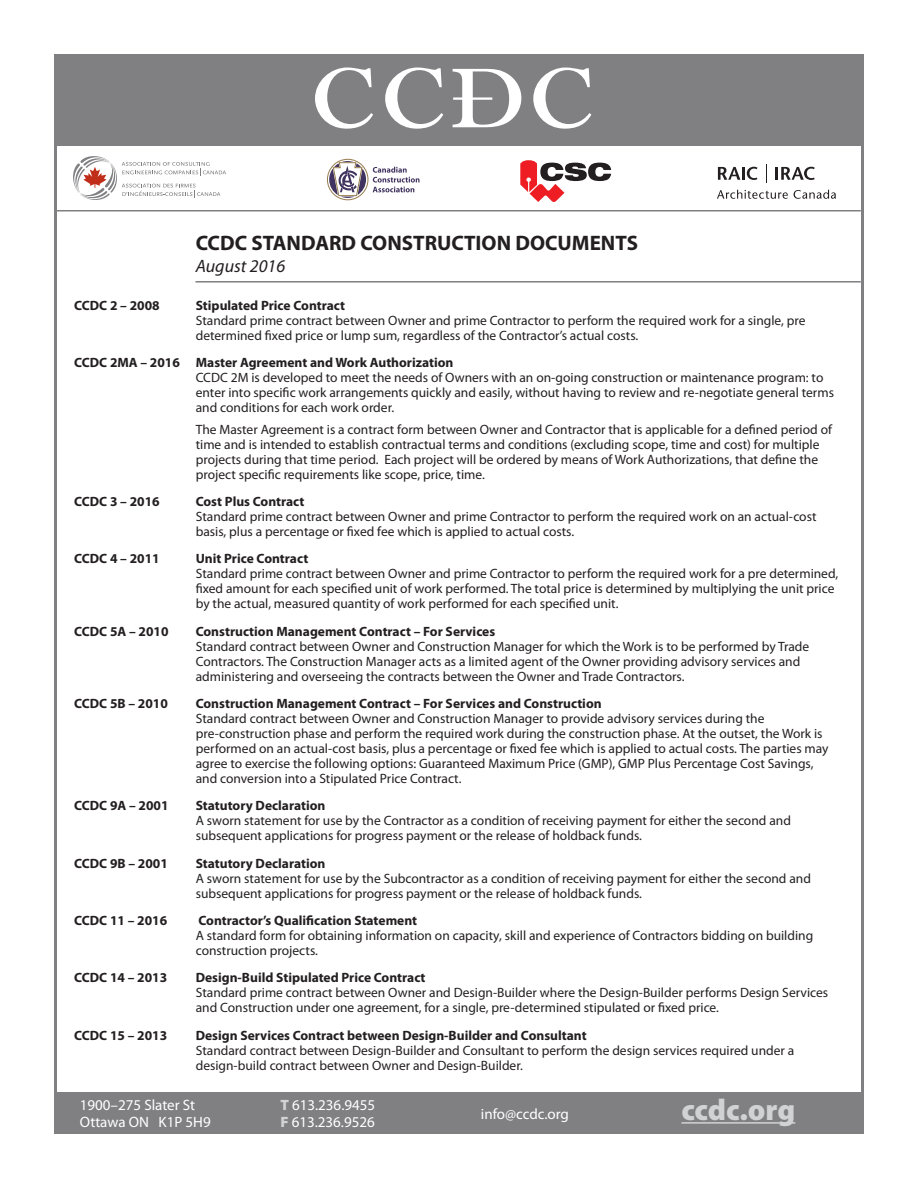
<style>
.page{position:relative;width:918px;height:1188px;background:#fff}
.page>*{position:absolute;margin:0;border:0;box-sizing:border-box;transform-origin:0 0}
.t1{font:900 30px "Myriad Pro";letter-spacing:-.01em;color:#d1d2d4}
.t2{font:700 21px "Myriad Pro";color:#231f20}
.t3{font:italic 18px "Myriad Pro";color:#231f20}
.t4{font:15px "Myriad Pro";color:#fff}
.description{font:13.5px/15px "Myriad Pro";color:#231f20}
.head{font:700 13.5px "Myriad Pro";color:#231f20}
.s1{font-weight:900;color:#d1d2d4}
</style>
<div class="page">
<div style="left:54px;top:54px;width:810px;height:91px;background:#808083"></div>
<svg style="left:73px;top:156px;width:153px;height:44px"></svg>
<svg style="left:520px;top:160px;width:91px;height:42px"></svg>
<svg style="left:717px;top:190px;width:71px;height:9px"></svg>
<svg style="left:794px;top:190px;width:42px;height:9px"></svg>
<svg style="left:718px;top:167px;width:40px;height:13px"></svg>
<svg style="left:766px;top:164px;width:1px;height:18px"></svg>
<svg style="left:776px;top:167px;width:39px;height:13px"></svg>
<div style="left:327px;top:159px;width:41px;height:41px;border:1px solid #997f52;border-radius:50%"></div>
<svg style="left:329px;top:161px;width:37px;height:37px"></svg>
<svg style="left:373px;top:167px;width:47px;height:25px"></svg>
<hr style="left:54px;top:210px;width:807px;height:2px;background:#808083">
<hr style="left:195px;top:281px;width:666px;height:2px;background:#808083">
<div style="left:54px;top:1092px;width:810px;height:42px;background:#808083"></div>
<hr style="left:681px;top:1122px;width:114px;height:2px;background:#d1d2d4">
<svg style="left:315px;top:68px;width:58px;height:61px"></svg>
<svg style="left:385px;top:68px;width:58px;height:61px"></svg>
<svg style="left:453px;top:69px;width:68px;height:58px"></svg>
<svg style="left:533px;top:68px;width:58px;height:61px"></svg>
<p class="t2" style="left:196px;top:229px;width:444px">CCDC STANDARD CONSTRUCTION DOCUMENTS</p>
<p class="t3" style="left:196px;top:254px;width:91px">August 2016</p>
<p class="head" style="left:74px;top:296px;width:87px">CCDC 2 – 2008</p>
<p class="head" style="left:196px;top:296px;width:151px">Stipulated Price Contract</p>
<p class="description" style="left:196px;top:313px;width:611px">Standard prime contract between Owner and prime Contractor to perform the required work for a single, pre determined fixed price or lump sum, regardless of the Contractor’s actual costs.</p>
<p class="head" style="left:74px;top:354px;width:381px">CCDC 2MA – 2016 Master Agreement and Work Authorization</p>
<p class="description" style="left:196px;top:370px;width:640px">CCDC 2M is developed to meet the needs of Owners with an on-going construction or maintenance program: to enter into specific work arrangements quickly and easily, without having to review and re-negotiate general terms and conditions for each work order.</p>
<p class="description" style="left:196px;top:422px;width:638px">The Master Agreement is a contract form between Owner and Contractor that is applicable for a defined period of time and is intended to establish contractual terms and conditions (excluding scope, time and cost) for multiple projects during that time period. Each project will be ordered by means of Work Authorizations, that define the project specific requirements like scope, price, time.</p>
<p class="head" style="left:74px;top:493px;width:87px">CCDC 3 – 2016</p>
<p class="head" style="left:196px;top:493px;width:110px">Cost Plus Contract</p>
<p class="description" style="left:196px;top:509px;width:622px">Standard prime contract between Owner and prime Contractor to perform the required work on an actual-cost basis, plus a percentage or fixed fee which is applied to actual costs.</p>
<p class="head" style="left:74px;top:550px;width:87px">CCDC 4 – 2011</p>
<p class="head" style="left:196px;top:550px;width:114px">Unit Price Contract</p>
<p class="description" style="left:196px;top:566px;width:644px">Standard prime contract between Owner and prime Contractor to perform the required work for a pre determined, fixed amount for each specified unit of work performed. The total price is determined by multiplying the unit price by the actual, measured quantity of work performed for each specified unit.</p>
<p class="head" style="left:74px;top:622px;width:96px">CCDC 5A – 2010</p>
<p class="head" style="left:196px;top:622px;width:301px">Construction Management Contract – For Services</p>
<p class="description" style="left:196px;top:638px;width:615px">Standard contract between Owner and Construction Manager for which the Work is to be performed by Trade<br>Contractors. The Construction Manager acts as a limited agent of the Owner providing advisory services and administering and overseeing the contracts between the Owner and Trade Contractors.</p>
<p class="head" style="left:74px;top:695px;width:95px">CCDC 5B – 2010</p>
<p class="head" style="left:196px;top:695px;width:407px">Construction Management Contract – For Services and Construction</p>
<p class="description" style="left:196px;top:711px;width:634px">Standard contract between Owner and Construction Manager to provide advisory services during the pre-construction phase and perform the required work during the construction phase. At the outset, the Work is performed on an actual-cost basis, plus a percentage or fixed fee which is applied to actual costs. The parties may agree to exercise the following options: Guaranteed Maximum Price (GMP), GMP Plus Percentage Cost Savings, and conversion into a Stipulated Price Contract.</p>
<p class="head" style="left:74px;top:797px;width:96px">CCDC 9A – 2001</p>
<p class="head" style="left:196px;top:797px;width:131px">Statutory Declaration</p>
<p class="description" style="left:196px;top:813px;width:597px">A sworn statement for use by the Contractor as a condition of receiving payment for either the second and subsequent applications for progress payment or the release of holdback funds.</p>
<p class="head" style="left:74px;top:854px;width:95px">CCDC 9B – 2001</p>
<p class="head" style="left:196px;top:854px;width:131px">Statutory Declaration</p>
<p class="description" style="left:196px;top:870px;width:617px">A sworn statement for use by the Subcontractor as a condition of receiving payment for either the second and subsequent applications for progress payment or the release of holdback funds.</p>
<p class="head" style="left:74px;top:912px;width:94px">CCDC 11 – 2016</p>
<p class="head" style="left:198px;top:912px;width:220px">Contractor’s Qualification Statement</p>
<p class="description" style="left:196px;top:928px;width:619px">A standard form for obtaining information on capacity, skill and experience of Contractors bidding on building construction projects.</p>
<p class="head" style="left:74px;top:969px;width:94px">CCDC 14 – 2013</p>
<p class="head" style="left:196px;top:969px;width:231px">Design-Build Stipulated Price Contract</p>
<p class="description" style="left:196px;top:985px;width:634px">Standard prime contract between Owner and Design-Builder where the Design-Builder performs Design Services and Construction under one agreement, for a single, pre-determined stipulated or fixed price.</p>
<p class="head" style="left:74px;top:1026px;width:94px">CCDC 15 – 2013</p>
<p class="head" style="left:196px;top:1026px;width:392px">Design Services Contract between Design-Builder and Consultant</p>
<p class="description" style="left:196px;top:1042px;width:600px">Standard contract between Design-Builder and Consultant to perform the design services required under a design-build contract between Owner and Design-Builder.</p>
<p class="t4" style="left:80px;top:1096px;width:117px">1900–275 Slater St</p>
<p class="t4" style="left:80px;top:1112px;width:132px">Ottawa ON K1P 5H9</p>
<p class="t4" style="left:280px;top:1096px;width:96px"><span class="s1">T</span> 613.236.9455</p>
<p class="t4" style="left:280px;top:1112px;width:96px"><span class="s1">F</span> 613.236.9526</p>
<p class="t4" style="left:481px;top:1105px;width:90px">info@ccdc.org</p>
<p class="t1" style="left:681px;top:1093px;width:115px">ccdc.org</p>
</div>
